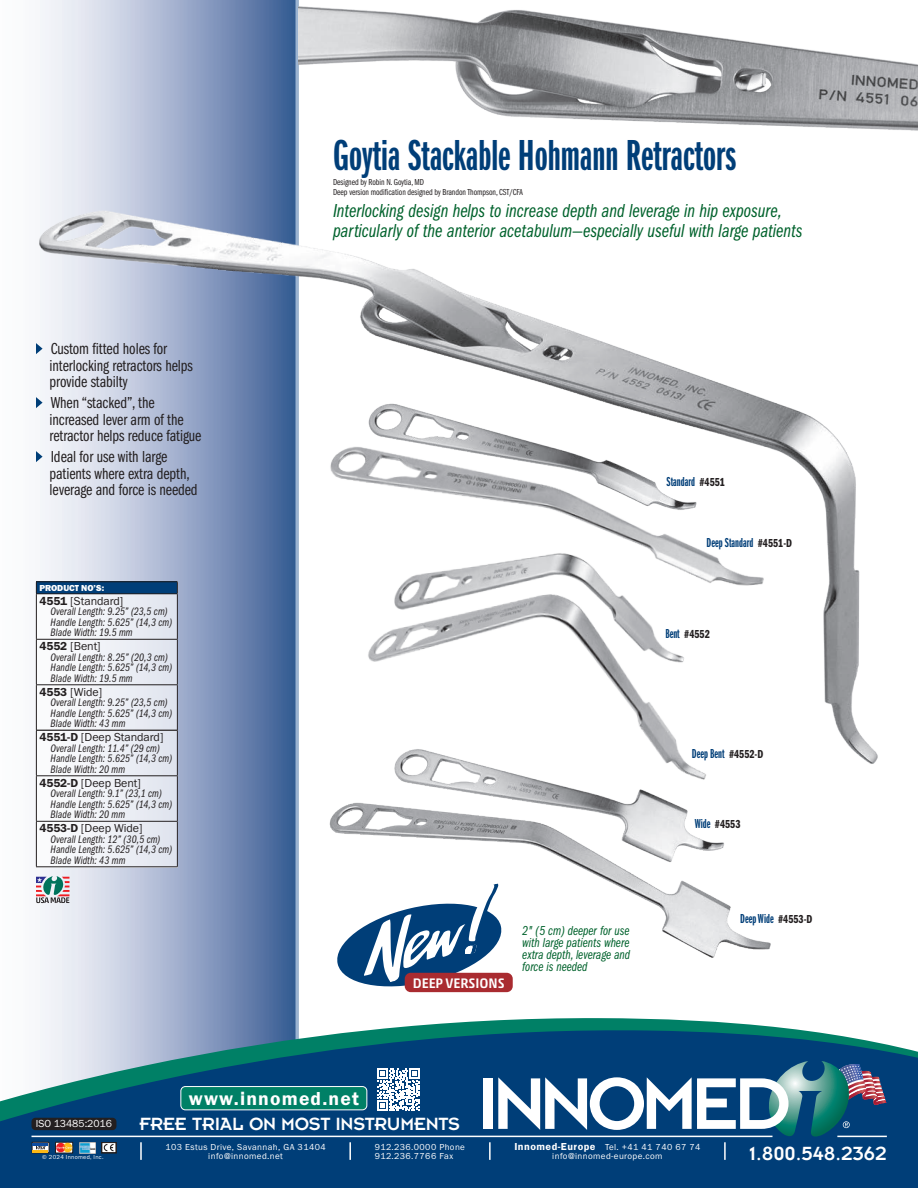
<style>
.page{position:relative;width:918px;height:1188px;background:#fff}
.page>*{position:absolute;margin:0;border:0;box-sizing:border-box;transform-origin:0 0}
.t1{font:45px "ITC Franklin Gothic Std Dm X Cp";color:#003e78}
.t2{font:21px "Insignia LT Pro";color:#fff}
.t3{font:19.5px/19.5px "ITC Franklin Gothic Std Bk Cp It";color:#00622c}
.t4{font:19.5px "Insignia LT Pro";letter-spacing:-.01em;color:#fff}
.t5{font:19.5px "Franklin Gothic URW Dem";letter-spacing:.06em;color:#fff}
.t6{font:16.5px/16.5px "ITC Franklin Gothic Std Bk Cp";letter-spacing:-.005em;color:#231f20}
.t7{font:500 14.1px "Akko Std";letter-spacing:-.005em;color:#fff}
.t8{font:13.5px/12px "ITC Franklin Gothic Std Bk Cp It";color:#00622c;text-align:justify}
.t9{font:13.5px "ITC Franklin Gothic Std Dm X Cp";color:#003e78}
.t10{font:12px "Franklin Gothic URW Boo";letter-spacing:-.005em;color:#231f20}
.t11{font:12px "Franklin Gothic URW Com Dem";color:#231f20}
.t12{font:11.25px/10.5px "ITC Franklin Gothic Std Bk Cp It";letter-spacing:.01em;color:#231f20}
.t13{font:10.65px "Franklin Gothic URW Boo";letter-spacing:-.005em;color:#fff}
.t14{font:9px/9px "Franklin Gothic URW Boo";letter-spacing:.045em;color:#fff;text-align:center}
.t15{font:9px/9.9px "ITC Franklin Gothic Std Bk Cp";letter-spacing:-.005em;color:#231f20}
.t16{font:9px "Franklin Gothic URW Hea";letter-spacing:-.005em;color:#fff}
.t17{font:6px "Franklin Gothic URW Boo";letter-spacing:.045em;color:#fff}
.s1{font-family:"Franklin Gothic URW Dem"}
.s2{font-family:"Franklin Gothic URW Com Dem";font-size:12px;color:#231f20}
.s3{font-family:"ITC Franklin Gothic Std Dm X Cp";font-size:13.5px;color:#003e78}
.s4{font-family:"Franklin Gothic URW Dem";font-size:10.5px}
</style>
<div class="page">
<svg style="left:35px;top:0;width:261px;height:1018px;background:#9eadcb"></svg>
<hr style="left:296px;top:0;width:2px;height:1044px;background:#cfd6e6">
<img style="left:36px;top:208px;width:842px;height:559px">
<img style="left:298px;top:2px;width:620px;height:131px">
<svg style="left:37px;top:594px;width:140px;height:136px;fill:#f0f2f7"></svg>
<div style="left:36px;top:582px;width:141px;height:12px;background:#003e78"></div>
<hr style="left:36px;top:594px;width:1px;height:45px;background:#231f20">
<hr style="left:177px;top:594px;width:1px;height:45px;background:#231f20">
<hr style="left:36px;top:639px;width:142px;height:1px;background:#231f20">
<hr style="left:36px;top:640px;width:1px;height:44px;background:#231f20">
<hr style="left:177px;top:640px;width:1px;height:44px;background:#231f20">
<hr style="left:36px;top:684px;width:142px;height:1px;background:#231f20">
<hr style="left:36px;top:685px;width:1px;height:45px;background:#231f20">
<hr style="left:177px;top:685px;width:1px;height:45px;background:#231f20">
<hr style="left:36px;top:581px;width:142px;height:1px;background:#231f20">
<hr style="left:36px;top:593px;width:142px;height:1px;background:#231f20">
<svg style="left:37px;top:731px;width:140px;height:135px;fill:#f0f3f7"></svg>
<hr style="left:36px;top:731px;width:1px;height:44px;background:#231f20">
<hr style="left:177px;top:731px;width:1px;height:44px;background:#231f20">
<hr style="left:36px;top:775px;width:142px;height:1px;background:#231f20">
<hr style="left:36px;top:776px;width:1px;height:45px;background:#231f20">
<hr style="left:177px;top:776px;width:1px;height:45px;background:#231f20">
<hr style="left:36px;top:821px;width:142px;height:1px;background:#231f20">
<hr style="left:36px;top:822px;width:1px;height:44px;background:#231f20">
<hr style="left:177px;top:822px;width:1px;height:44px;background:#231f20">
<hr style="left:36px;top:866px;width:142px;height:1px;background:#231f20">
<hr style="left:36px;top:730px;width:142px;height:1px;background:#231f20">
<svg style="left:36px;top:876px;width:33px;height:27px"></svg>
<svg style="left:337px;top:960px;width:169px;height:32px"></svg>
<div style="left:405px;top:973px;width:108px;height:19px;background:#a92b30;border-radius:6px"></div>
<svg style="left:36px;top:343px;width:7px;height:11px"></svg>
<svg style="left:36px;top:397px;width:7px;height:11px"></svg>
<svg style="left:36px;top:451px;width:7px;height:11px"></svg>
<img style="left:335px;top:402px;width:364px;height:39px">
<img style="left:361px;top:591px;width:349px;height:208px">
<img style="left:324px;top:441px;width:449px;height:150px">
<img style="left:329px;top:799px;width:442px;height:161px">
<svg style="left:0;top:1018px;width:918px;height:170px;background:#29648b"></svg>
<svg style="left:32px;top:1142px;width:17px;height:11px"></svg>
<hr style="left:33px;top:1143px;width:15px;height:3px;background:#0d4da1">
<svg style="left:55px;top:1142px;width:18px;height:11px"></svg>
<img style="left:79px;top:1142px;width:17px;height:11px">
<div style="left:101px;top:1142px;width:15px;height:11px;border:1px solid #231f20"></div>
<svg style="left:104px;top:1144px;width:10px;height:7px"></svg>
<div style="left:102px;top:1142px;width:14px;height:11px;border:1px solid #231f20"></div>
<div style="left:483px;top:1078px;width:10px;height:51px;background:#fff"></div>
<svg style="left:498px;top:1061px;width:388px;height:99px"></svg>
<div style="left:32px;top:1118px;width:84px;height:12px;background:#231f20;border-radius:4px"></div>
<div style="left:181px;top:1087px;width:186px;height:23px;background:#008066;border-radius:4px"></div>
<div style="left:180px;top:1086px;width:187px;height:24px;border:1px solid #fff;border-radius:4px"></div>
<svg style="left:377px;top:1068px;width:43px;height:42px"></svg>
<h3 class="t6" style="left:49px;top:341px;width:145px">Custom fitted holes for interlocking retractors helps provide stabilty</h3>
<h3 class="t6" style="left:49px;top:395px;width:153px">When “stacked”, the increased lever arm of the retractor helps reduce fatigue</h3>
<h3 class="t6" style="left:49px;top:449px;width:150px">Ideal for use with large patients where extra depth, leverage and force is needed</h3>
<p class="t16" style="left:39px;top:582px;width:67px">PRODUCT NO’S:</p>
<p class="t10" style="left:39px;top:593px;width:86px"><span class="s1">4551</span> [Standard]</p>
<p class="t12" style="left:51px;top:607px;width:123px">Overall Length: 9.25” (23,5 cm)<br>Handle Length: 5.625” (14,3 cm)<br>Blade Width: 19.5 mm</p>
<p class="t10" style="left:39px;top:639px;width:63px"><span class="s1">4552</span> [Bent]</p>
<p class="t12" style="left:51px;top:652px;width:123px">Overall Length: 8.25” (20,3 cm)<br>Handle Length: 5.625” (14,3 cm)<br>Blade Width: 19.5 mm</p>
<p class="t10" style="left:39px;top:684px;width:64px"><span class="s1">4553</span> [Wide]</p>
<p class="t12" style="left:51px;top:698px;width:123px">Overall Length: 9.25” (23,5 cm)<br>Handle Length: 5.625” (14,3 cm)<br>Blade Width: 43 mm</p>
<p class="t10" style="left:39px;top:730px;width:126px"><span class="s1">4551-D</span> [Deep Standard]</p>
<p class="t12" style="left:51px;top:743px;width:123px">Overall Length: 11.4” (29 cm)<br>Handle Length: 5.625” (14,3 cm)<br>Blade Width: 20 mm</p>
<p class="t10" style="left:39px;top:775px;width:103px"><span class="s1">4552-D</span> [Deep Bent]</p>
<p class="t12" style="left:51px;top:789px;width:123px">Overall Length: 9.1” (23,1 cm)<br>Handle Length: 5.625” (14,3 cm)<br>Blade Width: 20 mm</p>
<p class="t10" style="left:39px;top:821px;width:105px"><span class="s1">4553-D</span> [Deep Wide]</p>
<p class="t12" style="left:51px;top:834px;width:123px">Overall Length: 12” (30,5 cm)<br>Handle Length: 5.625” (14,3 cm)<br>Blade Width: 43 mm</p>
<h1 class="t1" style="left:333px;top:130px;width:405px">Goytia Stackable Hohmann Retractors</h1>
<h3 class="t3" style="left:333px;top:201px;width:471px">Interlocking design helps to increase depth and leverage in hip exposure, particularly of the anterior acetabulum—especially useful with large patients</h3>
<p class="t15" style="left:333px;top:177px;width:191px">Designed by Robin N. Goytia, MD<br>Deep version modification designed by Brandon Thompson, CST/CFA</p>
<p class="t9" style="left:667px;top:475px;width:60px">Standard <span class="s2">#4551</span></p>
<p class="t9" style="left:707px;top:535px;width:87px">Deep Standard <span class="s2">#4551-D</span></p>
<p class="t11" style="left:665px;top:626px;width:46px"><span class="s3">Bent</span> #4552</p>
<p class="t9" style="left:692px;top:746px;width:73px">Deep Bent <span class="s2">#4552-D</span></p>
<p class="t7" style="left:413px;top:974px;width:93px">DEEP VERSIONS</p>
<p class="t8" style="left:522px;top:925px;width:109px">2" (5 cm) deeper for use with large patients where extra depth, leverage and force is needed</p>
<p class="t11" style="left:695px;top:815px;width:47px"><span class="s3">Wide</span> #4553</p>
<p class="t9" style="left:740px;top:911px;width:74px">Deep Wide <span class="s2">#4553-D</span></p>
<p class="t13" style="left:36px;top:1117px;width:78px">ISO 13485:2016</p>
<h3 class="t5" style="left:189px;top:1086px;width:172px">www.innomed.net</h3>
<h3 class="t4" style="left:140px;top:1114px;width:322px">FREE TRIAL ON MOST INSTRUMENTS</h3>
<p class="t14" style="left:166px;top:1142px;width:162px">103 Estus Drive, Savannah, GA 31404 info@innomed.net</p>
<p class="t14" style="left:375px;top:1142px;width:92px;text-align:left">912.236.0000 Phone<br>912.236.7766 Fax</p>
<p class="t14" style="left:514px;top:1142px;width:188px"><span class="s4">Innomed-Europe</span> Tel. +41 41 740 67 74</p>
<p class="t17" style="left:42px;top:1153px;width:63px">© 2024 Innomed, Inc.</p>
<p class="t14" style="left:552px;top:1151px;width:112px">info@innomed-europe.com</p>
<h2 class="t2" style="left:749px;top:1143px;width:139px">1.800.548.2362</h2>
</div>
